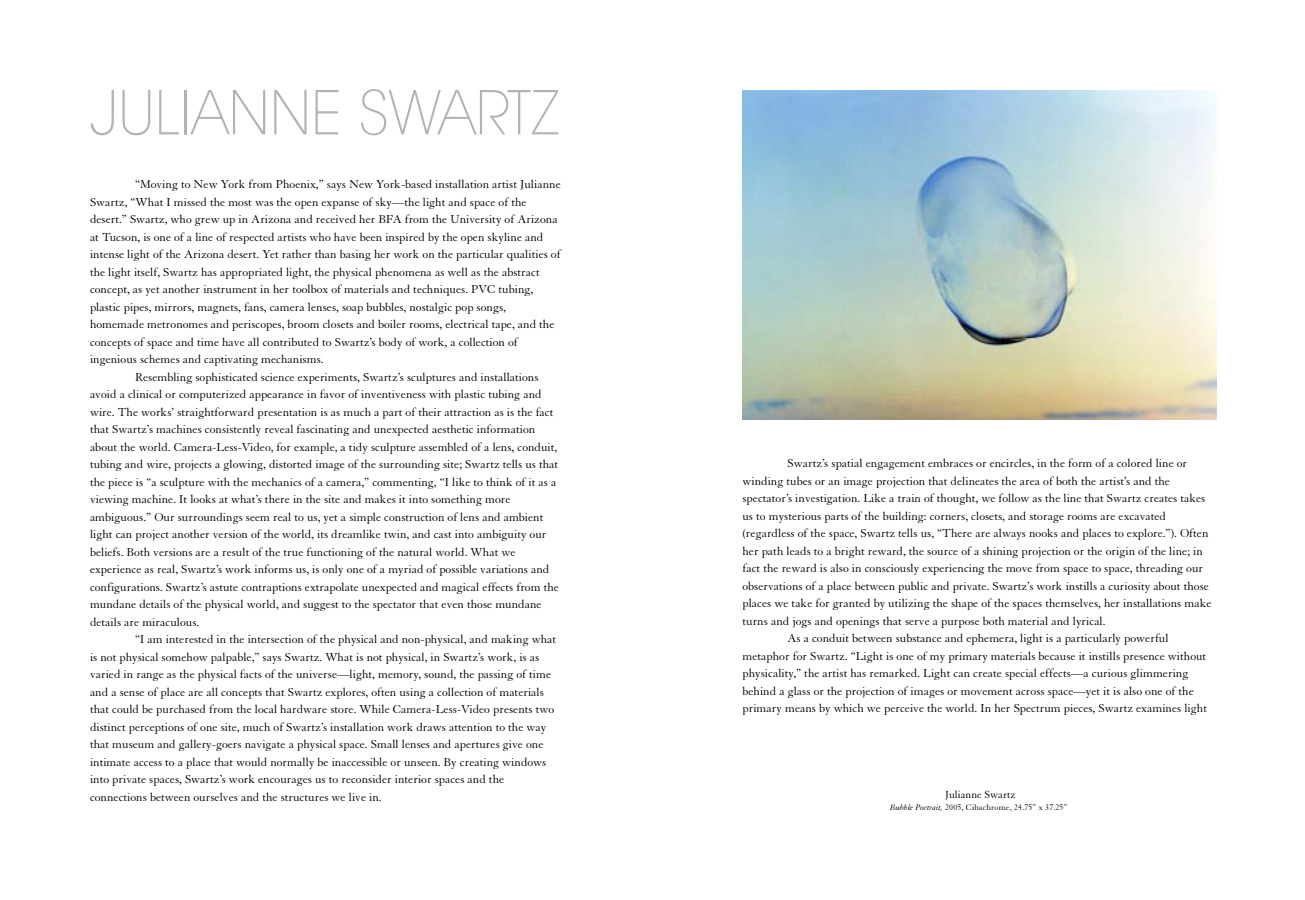
<style>
.page{position:relative;width:1305px;height:900px;background:#fff}
.page>*{position:absolute;margin:0;border:0;box-sizing:border-box;transform-origin:0 0}
.t1{font:200 62.5px "Avant Garde IT Cby BT";letter-spacing:.005em;color:#b3b3b3}
.t2{font:12.5px "Granjon";color:#000}
.t3{font:11.25px "Granjon";color:#000}
.t4{font:8.75px "Granjon";letter-spacing:.02em;color:#000}
.s1{font-style:italic}
</style>
<div class="page">
<img style="left:742px;top:90px;width:474px;height:330px">
<h1 class="t1" style="left:90px;top:90px;width:471px">JULIANNE SWARTZ</h1>
<p class="t2" style="left:135px;top:180px;width:427px">“Moving to New York from Phoenix,” says New York-based installation artist Julianne</p>
<p class="t2" style="left:90px;top:197px;width:438px">Swartz, “What I missed the most was the open expanse of sky—the light and space of the</p>
<p class="t2" style="left:90px;top:215px;width:469px">desert.” Swartz, who grew up in Arizona and received her BFA from the University of Arizona</p>
<p class="t2" style="left:90px;top:232px;width:455px">at Tucson, is one of a line of respected artists who have been inspired by the open skyline and</p>
<p class="t2" style="left:90px;top:250px;width:472px">intense light of the Arizona desert. Yet rather than basing her work on the particular qualities of</p>
<p class="t2" style="left:90px;top:267px;width:451px">the light itself, Swartz has appropriated light, the physical phenomena as well as the abstract</p>
<p class="t2" style="left:90px;top:285px;width:445px">concept, as yet another instrument in her toolbox of materials and techniques. PVC tubing,</p>
<p class="t2" style="left:90px;top:302px;width:418px">plastic pipes, mirrors, magnets, fans, camera lenses, soap bubbles, nostalgic pop songs,</p>
<p class="t2" style="left:90px;top:320px;width:466px">homemade metronomes and periscopes, broom closets and boiler rooms, electrical tape, and the</p>
<p class="t2" style="left:90px;top:337px;width:429px">concepts of space and time have all contributed to Swartz’s body of work, a collection of</p>
<p class="t2" style="left:90px;top:355px;width:235px">ingenious schemes and captivating mechanisms.</p>
<p class="t2" style="left:135px;top:372px;width:405px">Resembling sophisticated science experiments, Swartz’s sculptures and installations</p>
<p class="t2" style="left:90px;top:390px;width:453px">avoid a clinical or computerized appearance in favor of inventiveness with plastic tubing and</p>
<p class="t2" style="left:90px;top:407px;width:465px">wire. The works’ straightforward presentation is as much a part of their attraction as is the fact</p>
<p class="t2" style="left:90px;top:425px;width:447px">that Swartz’s machines consistently reveal fascinating and unexpected aesthetic information</p>
<p class="t2" style="left:90px;top:442px;width:469px">about the world. Camera-Less-Video, for example, a tidy sculpture assembled of a lens, conduit,</p>
<p class="t2" style="left:90px;top:460px;width:470px">tubing and wire, projects a glowing, distorted image of the surrounding site; Swartz tells us that</p>
<p class="t2" style="left:90px;top:477px;width:468px">the piece is “a sculpture with the mechanics of a camera,” commenting, “I like to think of it as a</p>
<p class="t2" style="left:90px;top:495px;width:422px">viewing machine. It looks at what’s there in the site and makes it into something more</p>
<p class="t2" style="left:90px;top:512px;width:455px">ambiguous.” Our surroundings seem real to us, yet a simple construction of lens and ambient</p>
<p class="t2" style="left:90px;top:530px;width:458px">light can project another version of the world, its dreamlike twin, and cast into ambiguity our</p>
<p class="t2" style="left:90px;top:547px;width:427px">beliefs. Both versions are a result of the true functioning of the natural world. What we</p>
<p class="t2" style="left:90px;top:565px;width:461px">experience as real, Swartz’s work informs us, is only one of a myriad of possible variations and</p>
<p class="t2" style="left:90px;top:582px;width:471px">configurations. Swartz’s astute contraptions extrapolate unexpected and magical effects from the</p>
<p class="t2" style="left:90px;top:600px;width:453px">mundane details of the physical world, and suggest to the spectator that even those mundane</p>
<p class="t2" style="left:90px;top:617px;width:111px">details are miraculous.</p>
<p class="t2" style="left:135px;top:635px;width:423px">“I am interested in the intersection of the physical and non-physical, and making what</p>
<p class="t2" style="left:90px;top:652px;width:451px">is not physical somehow palpable,” says Swartz. What is not physical, in Swartz’s work, is as</p>
<p class="t2" style="left:90px;top:670px;width:463px">varied in range as the physical facts of the universe—light, memory, sound, the passing of time</p>
<p class="t2" style="left:90px;top:687px;width:456px">and a sense of place are all concepts that Swartz explores, often using a collection of materials</p>
<p class="t2" style="left:90px;top:705px;width:466px">that could be purchased from the local hardware store. While Camera-Less-Video presents two</p>
<p class="t2" style="left:90px;top:722px;width:458px">distinct perceptions of one site, much of Swartz’s installation work draws attention to the way</p>
<p class="t2" style="left:90px;top:740px;width:455px">that museum and gallery-goers navigate a physical space. Small lenses and apertures give one</p>
<p class="t2" style="left:90px;top:757px;width:458px">intimate access to a place that would normally be inaccessible or unseen. By creating windows</p>
<p class="t2" style="left:90px;top:775px;width:416px">into private spaces, Swartz’s work encourages us to reconsider interior spaces and the</p>
<p class="t2" style="left:90px;top:792px;width:293px">connections between ourselves and the structures we live in.</p>
<p class="t2" style="left:788px;top:459px;width:401px">Swartz’s spatial engagement embraces or encircles, in the form of a colored line or</p>
<p class="t2" style="left:742px;top:476px;width:429px">winding tubes or an image projection that delineates the area of both the artist’s and the</p>
<p class="t2" style="left:742px;top:494px;width:464px">spectator’s investigation. Like a train of thought, we follow as the line that Swartz creates takes</p>
<p class="t2" style="left:742px;top:511px;width:425px">us to mysterious parts of the building: corners, closets, and storage rooms are excavated</p>
<p class="t2" style="left:742px;top:529px;width:467px">(regardless of the space, Swartz tells us, “There are always nooks and places to explore.”). Often</p>
<p class="t2" style="left:742px;top:546px;width:462px">her path leads to a bright reward, the source of a shining projection or the origin of the line; in</p>
<p class="t2" style="left:742px;top:564px;width:462px">fact the reward is also in consciously experiencing the move from space to space, threading our</p>
<p class="t2" style="left:742px;top:581px;width:468px">observations of a place between public and private. Swartz’s work instills a curiosity about those</p>
<p class="t2" style="left:742px;top:599px;width:470px">places we take for granted by utilizing the shape of the spaces themselves, her installations make</p>
<p class="t2" style="left:742px;top:616px;width:365px">turns and jogs and openings that serve a purpose both material and lyrical.</p>
<p class="t2" style="left:787px;top:634px;width:383px">As a conduit between substance and ephemera, light is a particularly powerful</p>
<p class="t2" style="left:742px;top:651px;width:465px">metaphor for Swartz. “Light is one of my primary materials because it instills presence without</p>
<p class="t2" style="left:742px;top:669px;width:447px">physicality,” the artist has remarked. Light can create special effects—a curious glimmering</p>
<p class="t2" style="left:742px;top:686px;width:453px">behind a glass or the projection of images or movement across space—yet it is also one of the</p>
<p class="t2" style="left:742px;top:704px;width:466px">primary means by which we perceive the world. In her Spectrum pieces, Swartz examines light</p>
<p class="t3" style="left:945px;top:790px;width:72px">Julianne Swartz</p>
<p class="t4" style="left:890px;top:804px;width:179px"><span class="s1">Bubble Portrait,</span> 2005, Cibachrome, 24.75” x 37.25”</p>
</div>
